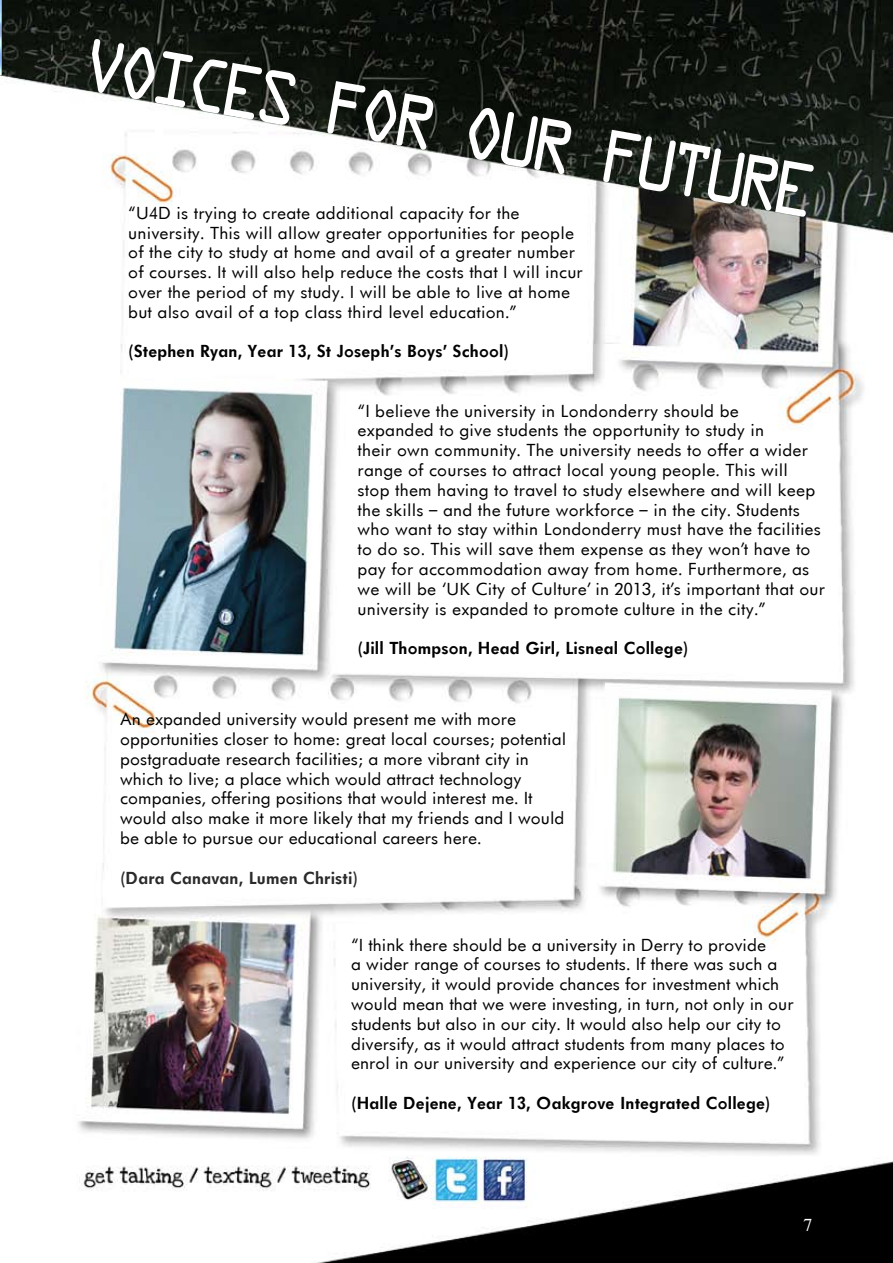
<style>
.page{position:relative;width:893px;height:1263px;background:#fff}
.page>*{position:absolute;margin:0;border:0;box-sizing:border-box;transform-origin:0 0}
.t1{font:18px "Times";color:#fff}
.t2{font:16.5px/19.8px "Futurist";color:#000}
.t3{font:700 16.5px "Futurist";color:#000}
.t4{font:700 16.5px "Futurist";color:#2a2a2a}
</style>
<div class="page">
<img style="left:0;top:0;width:893px;height:1263px">
<img style="left:0;top:0;width:2px;height:75px">
<svg style="left:92px;top:39px;width:722px;height:178px"></svg>
<div style="left:0;top:776px;width:37px;height:438px;background:#fff"></div>
<p class="t2" style="left:128px;top:203px;width:456px">“U4D is trying to create additional capacity for the university. This will allow greater opportunities for people of the city to study at home and avail of a greater number of courses. It will also help reduce the costs that I will incur over the period of my study. I will be able to live at home but also avail of a top class third level education.”</p>
<p class="t3" style="left:128px;top:341px;width:382px">(Stephen Ryan, Year 13, St Joseph’s Boys’ School)</p>
<p class="t2" style="left:358px;top:400px;width:469px">“I believe the university in Londonderry should be<br>expanded to give students the opportunity to study in<br>their own community. The university needs to offer a wider range of courses to attract local young people. This will<br>stop them having to travel to study elsewhere and will keep the skills – and the future workforce – in the city. Students who want to stay within Londonderry must have the facilities to do so. This will save them expense as they won’t have to pay for accommodation away from home. Furthermore, as we will be ‘UK City of Culture’ in 2013, it’s important that our university is expanded to promote culture in the city.”</p>
<p class="t3" style="left:358px;top:637px;width:333px">(Jill Thompson, Head Girl, Lisneal College)</p>
<p class="t2" style="left:120px;top:709px;width:448px">An expanded university would present me with more opportunities closer to home: great local courses; potential postgraduate research facilities; a more vibrant city in which to live; a place which would attract technology companies, offering positions that would interest me. It would also make it more likely that my friends and I would be able to pursue our educational careers here.</p>
<p class="t4" style="left:120px;top:867px;width:240px">(Dara Canavan, Lumen Christi)</p>
<p class="t2" style="left:351px;top:934px;width:444px">“I think there should be a university in Derry to provide<br>a wider range of courses to students. If there was such a university, it would provide chances for investment which would mean that we were investing, in turn, not only in our students but also in our city. It would also help our city to diversify, as it would attract students from many places to enrol in our university and experience our city of culture.”</p>
<p class="t3" style="left:351px;top:1092px;width:421px">(Halle Dejene, Year 13, Oakgrove Integrated College)</p>
<p class="t1" style="left:803px;top:1208px;width:10px">7</p>
</div>
